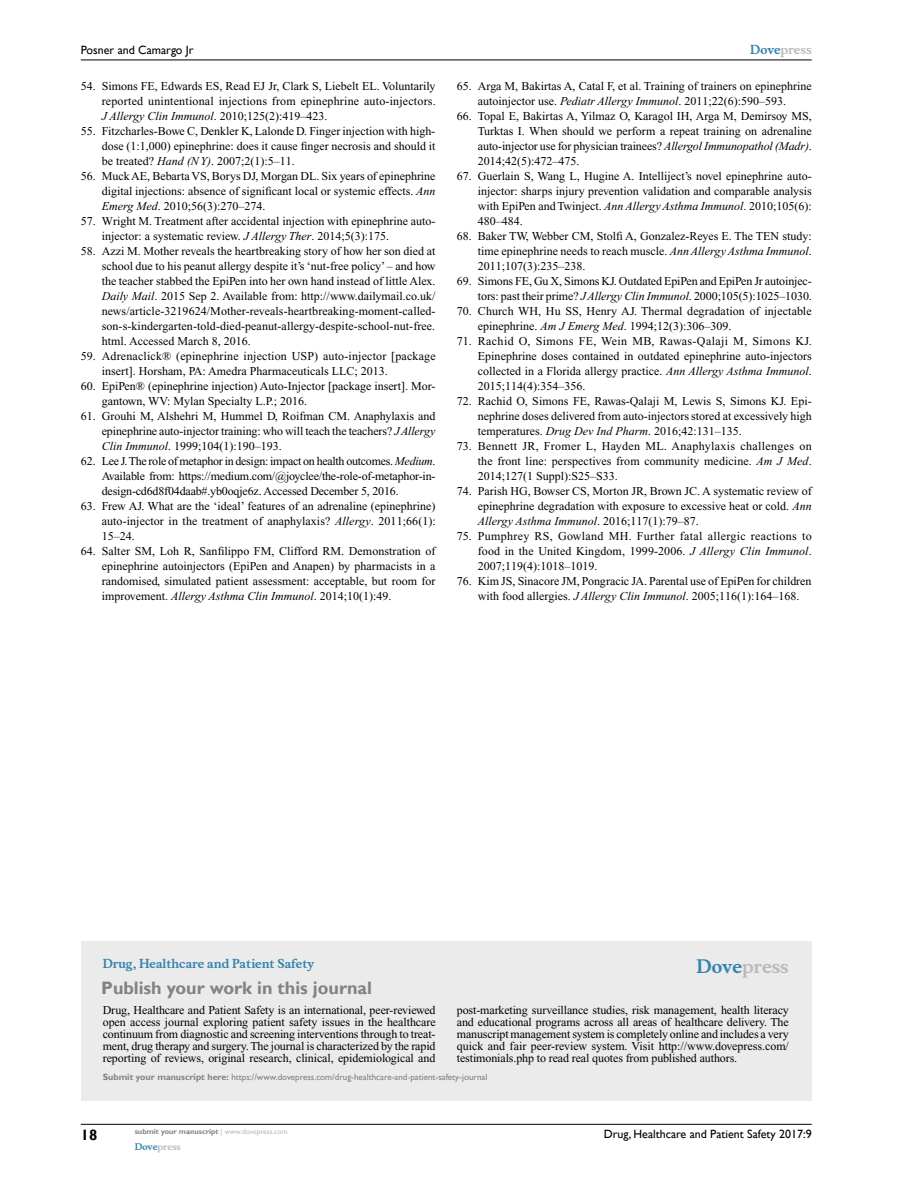
<style>
.page{position:relative;width:918px;height:1188px;background:#fff}
.page>*{position:absolute;margin:0;border:0;box-sizing:border-box;transform-origin:0 0}
.t1{font:700 18px "Gill Sans";color:#808285}
.t2{font:700 18px "Musee";color:#b8babc}
.t3{font:700 15px "Gill Sans";color:#000}
.t4{font:12px/15px "Times New Roman";color:#000;text-align:justify}
.t5{font:12px "Gill Sans";color:#000}
.t6{font:700 12px "Musee";color:#3785ad}
.t7{font:700 12px "Musee";color:#b8babc}
.t8{font:9px "Gill Sans";color:#808285}
.t9{font:700 9px "Musee";color:#b8babc}
.t10{font:700 7.5px "Gill Sans";color:#808285}
.s1{font-style:italic}
.s2{color:#3785ad}
.s3{font-weight:700}
.s4{font-weight:400;color:#b8babc}
</style>
<div class="page">
<div style="left:81px;top:941px;width:731px;height:160px;background:#ebebec"></div>
<hr style="left:81px;top:1124px;width:731px;height:1px;background:#000">
<hr style="left:81px;top:60px;width:731px;height:1px;background:#000">
<p class="t5" style="left:81px;top:43px;width:114px">Posner and Camargo Jr</p>
<p class="t4" style="left:102px;top:79px;width:335px;text-indent:-21px">54. Simons FE, Edwards ES, Read EJ Jr, Clark S, Liebelt EL. Voluntarily reported unintentional injections from epinephrine auto-injectors.<br><span class="s1">J Allergy Clin Immunol</span>. 2010;125(2):419–423.</p>
<p class="t4" style="left:102px;top:124px;width:335px;text-indent:-21px">55. Fitzcharles-Bowe C, Denkler K, Lalonde D. Finger injection with high&shy;dose (1:1,000) epinephrine: does it cause finger necrosis and should it be treated? <span class="s1">Hand (N Y)</span>. 2007;2(1):5–11.</p>
<p class="t4" style="left:102px;top:169px;width:335px;text-indent:-21px">56. Muck AE, Bebarta VS, Borys DJ, Morgan DL. Six years of epinephrine digital injections: absence of significant local or systemic effects. <span class="s1">Ann Emerg Med</span>. 2010;56(3):270–274.</p>
<p class="t4" style="left:102px;top:214px;width:335px;text-indent:-21px">57. Wright M. Treatment after accidental injection with epinephrine auto&shy;injector: a systematic review. <span class="s1">J Allergy Ther</span>. 2014;5(3):175.</p>
<p class="t4" style="left:102px;top:244px;width:335px;text-indent:-21px">58. Azzi M. Mother reveals the heartbreaking story of how her son died at school due to his peanut allergy despite it’s ‘nut-free policy’ – and how the teacher stabbed the EpiPen into her own hand instead of little Alex.<br><span class="s1">Daily Mail</span>. 2015 Sep 2. Available from: http://www.dailymail.co.uk/ news/article-3219624/Mother-reveals-heartbreaking-moment-called&shy;son-s-kindergarten-told-died-peanut-allergy-despite-school-nut-free. html. Accessed March 8, 2016.</p>
<p class="t4" style="left:102px;top:349px;width:335px;text-indent:-21px">59. Adrenaclick® (epinephrine injection USP) auto-injector [package insert]. Horsham, PA: Amedra Pharmaceuticals LLC; 2013.</p>
<p class="t4" style="left:102px;top:379px;width:335px;text-indent:-21px">60. EpiPen® (epinephrine injection) Auto-Injector [package insert]. Mor&shy;gantown, WV: Mylan Specialty L.P.; 2016.</p>
<p class="t4" style="left:102px;top:409px;width:335px;text-indent:-21px">61. Grouhi M, Alshehri M, Hummel D, Roifman CM. Anaphylaxis and epinephrine auto-injector training: who will teach the teachers? <span class="s1">J Allergy Clin Immunol</span>. 1999;104(1):190–193.</p>
<p class="t4" style="left:102px;top:454px;width:335px;text-indent:-21px">62. Lee J. The role of metaphor in design: impact on health outcomes. <span class="s1">Medium</span>.<br>Available from: https://medium.com/@joyclee/the-role-of-metaphor-in&shy;design-cd6d8f04daab#.yb0oqje6z. Accessed December 5, 2016.</p>
<p class="t4" style="left:102px;top:499px;width:336px;text-indent:-21px">63. Frew AJ. What are the ‘ideal’ features of an adrenaline (epinephrine) auto-injector in the treatment of anaphylaxis? <span class="s1">Allergy</span>. 2011;66(1):<br>15–24.</p>
<p class="t4" style="left:102px;top:544px;width:335px;text-indent:-21px">64. Salter SM, Loh R, Sanfilippo FM, Clifford RM. Demonstration of epinephrine autoinjectors (EpiPen and Anapen) by pharmacists in a randomised, simulated patient assessment: acceptable, but room for improvement. <span class="s1">Allergy Asthma Clin Immunol</span>. 2014;10(1):49.</p>
<p class="t7" style="left:750px;top:43px;width:63px"><span class="s2">Dove</span>press</p>
<p class="t4" style="left:457px;top:79px;width:356px;text-align:center">65. Arga M, Bakirtas A, Catal F, et al. Training of trainers on epinephrine autoinjector use. <span class="s1">Pediatr Allergy Immunol</span>. 2011;22(6):590–593.</p>
<p class="t4" style="left:478px;top:109px;width:336px;text-indent:-21px">66. Topal E, Bakirtas A, Yilmaz O, Karagol IH, Arga M, Demirsoy MS, Turktas I. When should we perform a repeat training on adrenaline auto-injector use for physician trainees? <span class="s1">Allergol Immunopathol (Madr)</span>.<br>2014;42(5):472–475.</p>
<p class="t4" style="left:478px;top:169px;width:335px;text-indent:-21px">67. Guerlain S, Wang L, Hugine A. Intelliject’s novel epinephrine auto&shy;injector: sharps injury prevention validation and comparable analysis with EpiPen and Twinject. <span class="s1">Ann Allergy Asthma Immunol</span>. 2010;105(6):<br>480–484.</p>
<p class="t4" style="left:478px;top:229px;width:335px;text-indent:-21px">68. Baker TW, Webber CM, Stolfi A, Gonzalez-Reyes E. The TEN study: time epinephrine needs to reach muscle. <span class="s1">Ann Allergy Asthma Immunol</span>.<br>2011;107(3):235–238.</p>
<p class="t4" style="left:457px;top:274px;width:357px;text-align:right">69. Simons FE, Gu X, Simons KJ. Outdated EpiPen and EpiPen Jr autoinjec&shy;tors: past their prime? <span class="s1">J Allergy Clin Immunol</span>. 2000;105(5):1025–1030.</p>
<p class="t4" style="left:478px;top:304px;width:335px;text-indent:-21px">70. Church WH, Hu SS, Henry AJ. Thermal degradation of injectable epinephrine. <span class="s1">Am J Emerg Med</span>. 1994;12(3):306–309.</p>
<p class="t4" style="left:478px;top:334px;width:336px;text-indent:-21px">71. Rachid O, Simons FE, Wein MB, Rawas-Qalaji M, Simons KJ.<br>Epinephrine doses contained in outdated epinephrine auto-injectors collected in a Florida allergy practice. <span class="s1">Ann Allergy Asthma Immunol</span>.<br>2015;114(4):354–356.</p>
<p class="t4" style="left:478px;top:394px;width:335px;text-indent:-21px">72. Rachid O, Simons FE, Rawas-Qalaji M, Lewis S, Simons KJ. Epi&shy;nephrine doses delivered from auto-injectors stored at excessively high temperatures. <span class="s1">Drug Dev Ind Pharm</span>. 2016;42:131–135.</p>
<p class="t4" style="left:478px;top:439px;width:335px;text-indent:-21px">73. Bennett JR, Fromer L, Hayden ML. Anaphylaxis challenges on the front line: perspectives from community medicine. <span class="s1">Am J Med</span>.<br>2014;127(1 Suppl):S25–S33.</p>
<p class="t4" style="left:478px;top:484px;width:335px;text-indent:-21px">74. Parish HG, Bowser CS, Morton JR, Brown JC. A systematic review of epinephrine degradation with exposure to excessive heat or cold. <span class="s1">Ann Allergy Asthma Immunol</span>. 2016;117(1):79–87.</p>
<p class="t4" style="left:478px;top:529px;width:335px;text-indent:-21px">75. Pumphrey RS, Gowland MH. Further fatal allergic reactions to food in the United Kingdom, 1999-2006. <span class="s1">J Allergy Clin Immunol</span>.<br>2007;119(4):1018–1019.</p>
<p class="t4" style="left:478px;top:574px;width:335px;text-indent:-21px">76. Kim JS, Sinacore JM, Pongracic JA. Parental use of EpiPen for children with food allergies. <span class="s1">J Allergy Clin Immunol</span>. 2005;116(1):164–168.</p>
<p class="t6" style="left:103px;top:956px;width:213px">Drug, Healthcare and Patient Safety</p>
<h1 class="t1" style="left:101px;top:977px;width:272px">Publish your work in this journal</h1>
<h1 class="t2" style="left:697px;top:955px;width:94px"><span class="s2">Dove</span>press</h1>
<p class="t4" style="left:103px;top:1004px;width:334px;line-height:12px">Drug, Healthcare and Patient Safety is an international, peer-reviewed open access journal exploring patient safety issues in the healthcare continuum from diagnostic and screening interventions through to treat&shy;ment, drug therapy and surgery. The journal is characterized by the rapid reporting of reviews, original research, clinical, epidemiological and</p>
<p class="t4" style="left:457px;top:1004px;width:334px;line-height:12px">post-marketing surveillance studies, risk management, health literacy and educational programs across all areas of healthcare delivery. The manuscript management system is completely online and includes a very quick and fair peer-review system. Visit http://www.dovepress.com/ testimonials.php to read real quotes from published authors.</p>
<p class="t8" style="left:103px;top:1072px;width:386px"><span class="s3">Submit your manuscript here:</span> https://www.dovepress.com/drug-healthcare-and-patient-safety-journal</p>
<p class="t3" style="left:81px;top:1126px;width:18px">18</p>
<p class="t10" style="left:135px;top:1127px;width:154px">submit your manuscript <span class="s4">| www.dovepress.com</span></p>
<p class="t9" style="left:135px;top:1141px;width:48px"><span class="s2">Dove</span>press</p>
<p class="t5" style="left:604px;top:1127px;width:209px">Drug, Healthcare and Patient Safety 2017:9</p>
</div>
